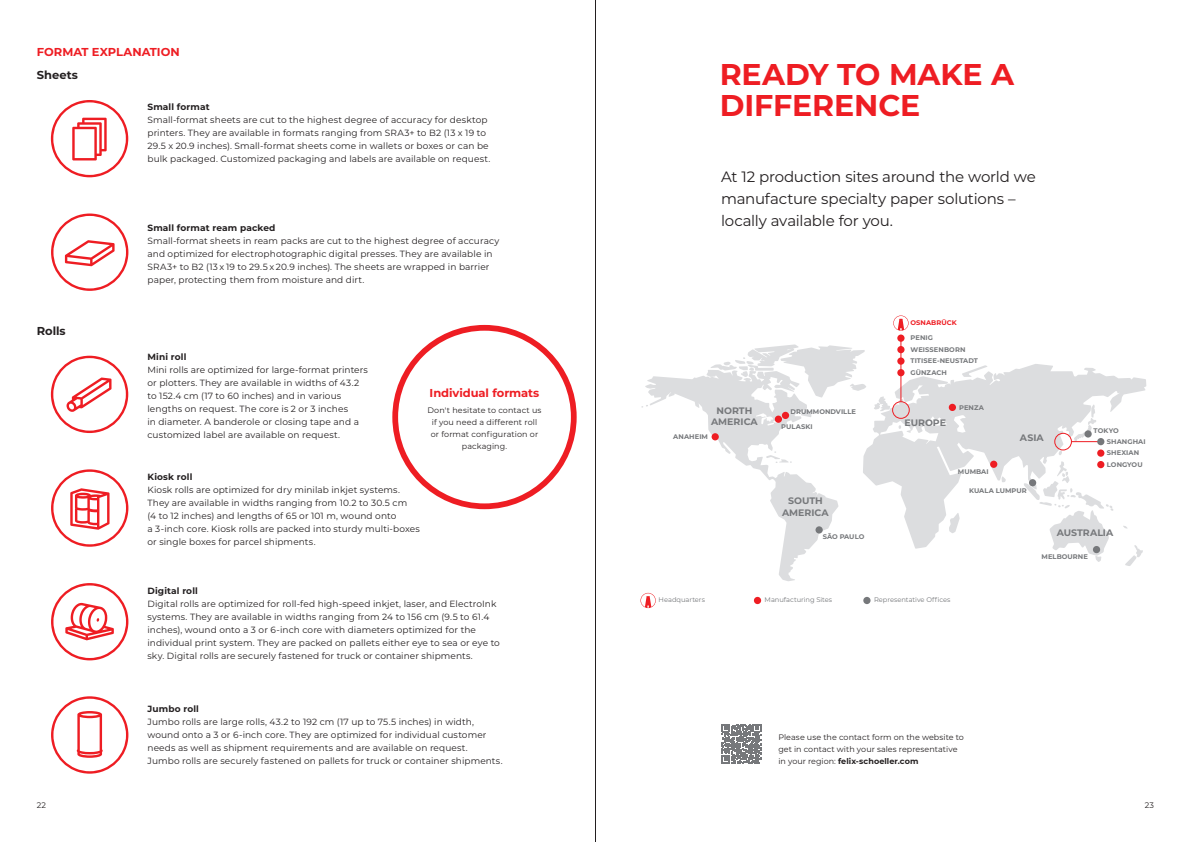
<style>
.page{position:relative;width:1191px;height:842px;background:#fff}
.page>*{position:absolute;margin:0;border:0;box-sizing:border-box;transform-origin:0 0}
.t1{font:700 30px/30.8px "Montserrat";letter-spacing:-.005em;color:#ee1d23}
.t2{font:15px/22px "Montserrat";letter-spacing:-.015em;color:#231f20}
.t3{font:700 11.5px "Montserrat";letter-spacing:-.005em;color:#ee1d23}
.t4{font:700 11.5px "Montserrat";color:#231f20}
.t5{font:700 9.4px/11.3px "Montserrat";color:#76787b;text-align:center}
.t6{font:9px/13px "Montserrat";letter-spacing:.01em;color:#231f20}
.t7{font:700 9px "Montserrat";letter-spacing:.015em;color:#231f20}
.t8{font:8px/12px "Montserrat";letter-spacing:.01em;color:#231f20}
.t9{font:700 6.7px/11.3px "Montserrat";letter-spacing:.01em;color:#76787b}
.t10{font:6.7px "Montserrat";letter-spacing:-.005em;color:#76787b}
.t11{font:700 6.7px "Montserrat";letter-spacing:.005em;color:#ee1d23}
.t12{font:700 6.7px "Montserrat";letter-spacing:-.015em;color:#76787b}
.s1{font-weight:700}
</style>
<div class="page">
<svg style="left:1125px;top:549px;width:18px;height:17px"></svg>
<svg style="left:863px;top:364px;width:283px;height:185px"></svg>
<svg style="left:898px;top:425px;width:3px;height:4px"></svg>
<svg style="left:1023px;top:461px;width:90px;height:101px"></svg>
<svg style="left:711px;top:344px;width:155px;height:53px"></svg>
<svg style="left:645px;top:370px;width:193px;height:211px"></svg>
<div style="left:1093px;top:546px;width:7px;height:7px;background:#76787b;border-radius:50%"></div>
<div style="left:1029px;top:479px;width:7px;height:7px;background:#76787b;border-radius:50%"></div>
<div style="left:711px;top:433px;width:8px;height:7px;background:#ee1d23;border-radius:50%"></div>
<div style="left:948px;top:404px;width:8px;height:7px;background:#ee1d23;border-radius:50%"></div>
<div style="left:892px;top:401px;width:17px;height:18px;border:1px solid #ee1d23;border-radius:50%"></div>
<div style="left:815px;top:526px;width:7px;height:7px;background:#76787b;border-radius:50%"></div>
<div style="left:774px;top:416px;width:8px;height:7px;background:#ee1d23;border-radius:50%"></div>
<div style="left:990px;top:461px;width:7px;height:7px;background:#ee1d23;border-radius:50%"></div>
<div style="left:782px;top:412px;width:7px;height:7px;background:#ee1d23;border-radius:50%"></div>
<div style="left:754px;top:597px;width:7px;height:7px;background:#ee1d23;border-radius:50%"></div>
<div style="left:863px;top:597px;width:7px;height:7px;background:#76787b;border-radius:50%"></div>
<div style="left:897px;top:334px;width:7px;height:8px;background:#ee1d23;border-radius:50%"></div>
<div style="left:897px;top:346px;width:7px;height:7px;background:#ee1d23;border-radius:50%"></div>
<div style="left:897px;top:357px;width:7px;height:8px;background:#ee1d23;border-radius:50%"></div>
<div style="left:897px;top:369px;width:7px;height:7px;background:#ee1d23;border-radius:50%"></div>
<hr style="left:900px;top:336px;width:1px;height:66px;background:#ee1d23">
<svg style="left:640px;top:593px;width:16px;height:15px"></svg>
<svg style="left:893px;top:315px;width:15px;height:16px"></svg>
<div style="left:1054px;top:433px;width:17px;height:17px;border:1px solid #ee1d23;border-radius:50%"></div>
<div style="left:1097px;top:449px;width:7px;height:8px;background:#ee1d23;border-radius:50%"></div>
<div style="left:1097px;top:461px;width:7px;height:7px;background:#ee1d23;border-radius:50%"></div>
<svg style="left:1071px;top:405px;width:27px;height:37px"></svg>
<div style="left:1097px;top:438px;width:7px;height:7px;background:#76787b;border-radius:50%"></div>
<svg style="left:721px;top:724px;width:40px;height:40px"></svg>
<svg style="left:51px;top:100px;width:77px;height:77px"></svg>
<svg style="left:51px;top:213px;width:77px;height:78px"></svg>
<svg style="left:51px;top:356px;width:77px;height:77px"></svg>
<svg style="left:51px;top:469px;width:77px;height:78px"></svg>
<svg style="left:51px;top:583px;width:77px;height:77px"></svg>
<svg style="left:51px;top:696px;width:77px;height:78px"></svg>
<svg style="left:392px;top:325px;width:184px;height:184px"></svg>
<hr style="left:595px;top:0;width:1px;height:842px;background:#231f20">
<p class="t3" style="left:37px;top:44px;width:144px">FORMAT EXPLANATION</p>
<p class="t4" style="left:37px;top:66px;width:43px">Sheets</p>
<p class="t7" style="left:147px;top:101px;width:64px">Small format</p>
<p class="t6" style="left:147px;top:113px;width:344px">Small-format sheets are cut to the highest degree of accuracy for desktop printers. They are available in formats ranging from SRA3+ to B2 (13 x 19 to 29.5 x 20.9 inches). Small-format sheets come in wallets or boxes or can be bulk packaged. Customized packaging and labels are available on request.</p>
<p class="t4" style="left:37px;top:322px;width:30px">Rolls</p>
<p class="t7" style="left:147px;top:221px;width:130px">Small format ream packed</p>
<p class="t6" style="left:147px;top:234px;width:353px">Small-format sheets in ream packs are cut to the highest degree of accuracy and optimized for electrophotographic digital presses. They are available in SRA3+ to B2 (13 x 19 to 29.5 x 20.9 inches). The sheets are wrapped in barrier paper, protecting them from moisture and dirt.</p>
<p class="t7" style="left:147px;top:350px;width:40px">Mini roll</p>
<p class="t6" style="left:147px;top:363px;width:222px">Mini rolls are optimized for large-format printers or plotters. They are available in widths of 43.2 to 152.4 cm (17 to 60 inches) and in various lengths on request. The core is 2 or 3 inches<br>in diameter. A banderole or closing tape and a customized label are available on request.</p>
<p class="t7" style="left:147px;top:470px;width:46px">Kiosk roll</p>
<p class="t6" style="left:147px;top:483px;width:274px">Kiosk rolls are optimized for dry minilab inkjet systems.<br>They are available in widths ranging from 10.2 to 30.5 cm<br>(4 to 12 inches) and lengths of 65 or 101 m, wound onto<br>a 3-inch core. Kiosk rolls are packed into sturdy multi-boxes or single boxes for parcel shipments.</p>
<p class="t7" style="left:147px;top:584px;width:52px">Digital roll</p>
<p class="t6" style="left:147px;top:596px;width:354px">Digital rolls are optimized for roll-fed high-speed inkjet, laser, and ElectroInk systems. They are available in widths ranging from 24 to 156 cm (9.5 to 61.4 inches), wound onto a 3 or 6-inch core with diameters optimized for the individual print system. They are packed on pallets either eye to sea or eye to sky. Digital rolls are securely fastened for truck or container shipments.</p>
<p class="t3" style="left:429px;top:384px;width:111px">Individual formats</p>
<p class="t8" style="left:427px;top:404px;width:116px;text-align:center">Don't hesitate to contact us if you need a different roll or format configuration or packaging.</p>
<p class="t7" style="left:147px;top:702px;width:53px">Jumbo roll</p>
<p class="t6" style="left:147px;top:715px;width:357px">Jumbo rolls are large rolls, 43.2 to 192 cm (17 up to 75.5 inches) in width, wound onto a 3 or 6-inch core. They are optimized for individual customer needs as well as shipment requirements and are available on request.<br>Jumbo rolls are securely fastened on pallets for truck or container shipments.</p>
<h1 class="t1" style="left:719px;top:58px;width:296px">READY TO MAKE A<br>DIFFERENCE</h1>
<h2 class="t2" style="left:721px;top:165px;width:316px">At 12 production sites around the world we manufacture specialty paper solutions – locally available for you.</h2>
<p class="t5" style="left:711px;top:404px;width:48px">NORTH<br>AMERICA</p>
<p class="t9" style="left:673px;top:431px;width:36px">ANAHEIM</p>
<p class="t9" style="left:790px;top:405px;width:67px">DRUMMONDVILLE</p>
<p class="t9" style="left:781px;top:421px;width:33px">PULASKI</p>
<p class="t5" style="left:782px;top:495px;width:48px">SOUTH<br>AMERICA</p>
<p class="t12" style="left:822px;top:532px;width:43px">SÃO PAULO</p>
<p class="t11" style="left:910px;top:318px;width:48px">OSNABRÜCK</p>
<p class="t9" style="left:910px;top:343px;width:69px">WEISSENBORN<br>TITISEE-NEUSTADT<br>GÜNZACH</p>
<p class="t9" style="left:910px;top:332px;width:24px">PENIG</p>
<p class="t5" style="left:904px;top:417px;width:43px">EUROPE</p>
<p class="t9" style="left:959px;top:402px;width:26px">PENZA</p>
<p class="t5" style="left:1020px;top:432px;width:25px">ASIA</p>
<p class="t9" style="left:957px;top:465px;width:32px">MUMBAI</p>
<p class="t9" style="left:969px;top:485px;width:59px">KUALA LUMPUR</p>
<p class="t9" style="left:1106px;top:424px;width:40px;text-indent:-13px">TOKYO<br>SHANGHAI<br>SHEXIAN<br>LONGYOU</p>
<p class="t5" style="left:1056px;top:526px;width:58px">AUSTRALIA</p>
<p class="t9" style="left:1041px;top:551px;width:48px">MELBOURNE</p>
<p class="t10" style="left:658px;top:595px;width:48px">Headquarters</p>
<p class="t10" style="left:764px;top:595px;width:69px">Manufacturing Sites</p>
<p class="t10" style="left:874px;top:595px;width:78px">Representative Offices</p>
<p class="t8" style="left:778px;top:731px;width:187px">Please use the contact form on the website to get in contact with your sales representative in your region: <span class="s1">felix-schoeller.com</span></p>
<p class="t8" style="left:37px;top:799px;width:11px">22</p>
<p class="t8" style="left:1144px;top:799px;width:11px">23</p>
</div>
